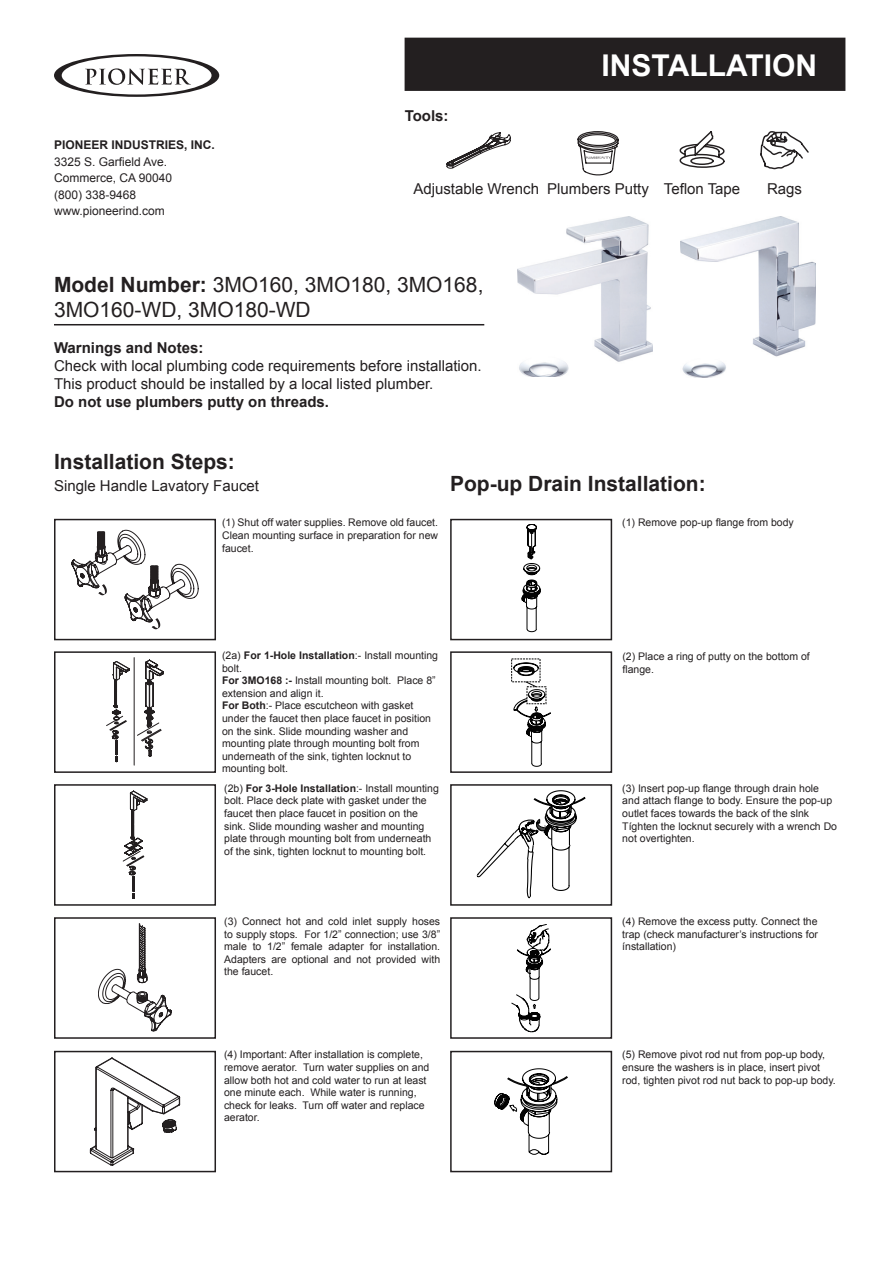
<style>
.page{position:relative;width:893px;height:1263px;background:#fff}
.page>*{position:absolute;margin:0;border:0;box-sizing:border-box;transform-origin:0 0}
.t1{font:700 30px "Arial";color:#fff}
.t2{font:21px/25.2px "Arial";color:#231f20}
.t3{font:700 21px "Arial";color:#231f20}
.t4{font:15px "Arial";color:#231f20}
.t5{font:700 15px "Arial";color:#231f20}
.t6{font:12px "Arial";color:#231f20}
.t7{font:700 12px "Arial";color:#231f20}
.t8{font:10.5px/12.6px "Arial";color:#231f20}
.s1{font-weight:700}
</style>
<div class="page">
<hr style="left:54px;top:324px;width:430px;height:1px;background:#231f20">
<img style="left:517px;top:217px;width:135px;height:159px">
<svg style="left:71px;top:530px;width:128px;height:99px"></svg>
<div style="left:54px;top:519px;width:162px;height:121px;border:2px solid #231f20"></div>
<svg style="left:106px;top:657px;width:58px;height:108px"></svg>
<div style="left:54px;top:651px;width:162px;height:122px;border:2px solid #231f20"></div>
<svg style="left:123px;top:791px;width:24px;height:108px"></svg>
<div style="left:54px;top:784px;width:162px;height:122px;border:2px solid #231f20"></div>
<svg style="left:98px;top:923px;width:74px;height:108px"></svg>
<div style="left:54px;top:917px;width:162px;height:122px;border:2px solid #231f20"></div>
<svg style="left:90px;top:1057px;width:90px;height:108px"></svg>
<div style="left:54px;top:1051px;width:162px;height:121px;border:2px solid #231f20"></div>
<img style="left:680px;top:217px;width:135px;height:161px">
<svg style="left:54px;top:54px;width:165px;height:43px"></svg>
<div style="left:405px;top:38px;width:440px;height:52px;background:#231f20"></div>
<div style="left:405px;top:38px;width:440px;height:53px;border:2px solid #231f20"></div>
<svg style="left:446px;top:132px;width:65px;height:37px"></svg>
<svg style="left:760px;top:131px;width:49px;height:38px"></svg>
<svg style="left:679px;top:131px;width:46px;height:37px"></svg>
<svg style="left:578px;top:131px;width:41px;height:44px"></svg>
<svg style="left:522px;top:524px;width:19px;height:108px"></svg>
<div style="left:450px;top:519px;width:162px;height:121px;border:2px solid #231f20"></div>
<svg style="left:513px;top:662px;width:38px;height:105px"></svg>
<div style="left:450px;top:651px;width:162px;height:122px;border:2px solid #231f20"></div>
<svg style="left:477px;top:790px;width:109px;height:108px"></svg>
<div style="left:450px;top:784px;width:162px;height:122px;border:2px solid #231f20"></div>
<svg style="left:494px;top:1068px;width:74px;height:87px"></svg>
<div style="left:450px;top:1051px;width:162px;height:121px;border:2px solid #231f20"></div>
<svg style="left:511px;top:924px;width:40px;height:108px"></svg>
<div style="left:450px;top:917px;width:162px;height:122px;border:2px solid #231f20"></div>
<p class="t7" style="left:54px;top:137px;width:162px">PIONEER INDUSTRIES, INC.</p>
<p class="t6" style="left:54px;top:154px;width:115px">3325 S. Garfield Ave.</p>
<p class="t6" style="left:54px;top:170px;width:120px">Commerce, CA 90040</p>
<p class="t6" style="left:54px;top:187px;width:84px">(800) 338-9468</p>
<p class="t6" style="left:54px;top:203px;width:112px">www.pioneerind.com</p>
<p class="t5" style="left:405px;top:106px;width:45px">Tools:</p>
<p class="t1" style="left:602px;top:45px;width:217px">INSTALLATION</p>
<p class="t4" style="left:413px;top:179px;width:127px">Adjustable Wrench</p>
<p class="t4" style="left:547px;top:179px;width:103px">Plumbers Putty</p>
<p class="t4" style="left:664px;top:179px;width:78px">Teflon Tape</p>
<p class="t4" style="left:767px;top:179px;width:37px">Rags</p>
<p class="t2" style="left:54px;top:272px;width:431px"><span class="s1">Model Number:</span> 3MO160, 3MO180, 3MO168,<br>3MO160-WD, 3MO180-WD</p>
<p class="t5" style="left:54px;top:338px;width:151px">Warnings and Notes:</p>
<p class="t4" style="left:54px;top:356px;width:429px">Check with local plumbing code requirements before installation.</p>
<p class="t4" style="left:54px;top:374px;width:381px">This product should be installed by a local listed plumber.</p>
<p class="t5" style="left:54px;top:392px;width:277px">Do not use plumbers putty on threads.</p>
<p class="t3" style="left:54px;top:448px;width:182px">Installation Steps:</p>
<p class="t4" style="left:54px;top:476px;width:207px">Single Handle Lavatory Faucet</p>
<p class="t8" style="left:222px;top:517px;width:218px;text-align:justify">(1) Shut off water supplies. Remove old faucet.<br>Clean mounting surface in preparation for new faucet.</p>
<p class="t3" style="left:450px;top:470px;width:257px">Pop-up Drain Installation:</p>
<p class="t8" style="left:622px;top:517px;width:173px">(1) Remove pop-up flange from body</p>
<p class="t8" style="left:222px;top:649px;width:217px">(2a) <span class="s1">For 1-Hole Installation</span>:- Install mounting bolt.</p>
<p class="t8" style="left:222px;top:674px;width:215px"><span class="s1">For 3MO168 :-</span> Install mounting bolt. Place 8” extension and align it.</p>
<p class="t8" style="left:222px;top:699px;width:210px"><span class="s1">For Both</span>:- Place escutcheon with gasket under the faucet then place faucet in position on the sink. Slide mounding washer and mounting plate through mounting bolt from underneath of the sink, tighten locknut to mounting bolt.</p>
<p class="t8" style="left:224px;top:782px;width:216px">(2b) <span class="s1">For 3-Hole Installation</span>:- Install mounting bolt. Place deck plate with gasket under the faucet then place faucet in position on the sink. Slide mounding washer and mounting plate through mounting bolt from underneath of the sink, tighten locknut to mounting bolt.</p>
<p class="t8" style="left:224px;top:915px;width:217px;text-align:justify">(3) Connect hot and cold inlet supply hoses to supply stops. For 1/2” connection; use 3/8” male to 1/2” female adapter for installation.<br>Adapters are optional and not provided with the faucet.</p>
<p class="t8" style="left:224px;top:1048px;width:207px">(4) Important: After installation is complete, remove aerator. Turn water supplies on and allow both hot and cold water to run at least one minute each. While water is running, check for leaks. Turn off water and replace aerator.</p>
<p class="t8" style="left:622px;top:650px;width:189px">(2) Place a ring of putty on the bottom of flange.</p>
<p class="t8" style="left:622px;top:782px;width:216px">(3) Insert pop-up flange through drain hole and attach fIange to body. Ensure the pop-up outlet faces towards the back of the slnk Tíghten the locknut securely with a wrench Do not overtighten.</p>
<p class="t8" style="left:622px;top:915px;width:197px;text-align:justify">(4) Remove the excess putty. Connect the trap (check manufacturer’s instructions for ínstallation)</p>
<p class="t8" style="left:622px;top:1048px;width:215px">(5) Remove pivot rod nut from pop-up body, ensure the washers is in place, insert pivot rod, tighten pivot rod nut back to pop-up body.</p>
</div>
